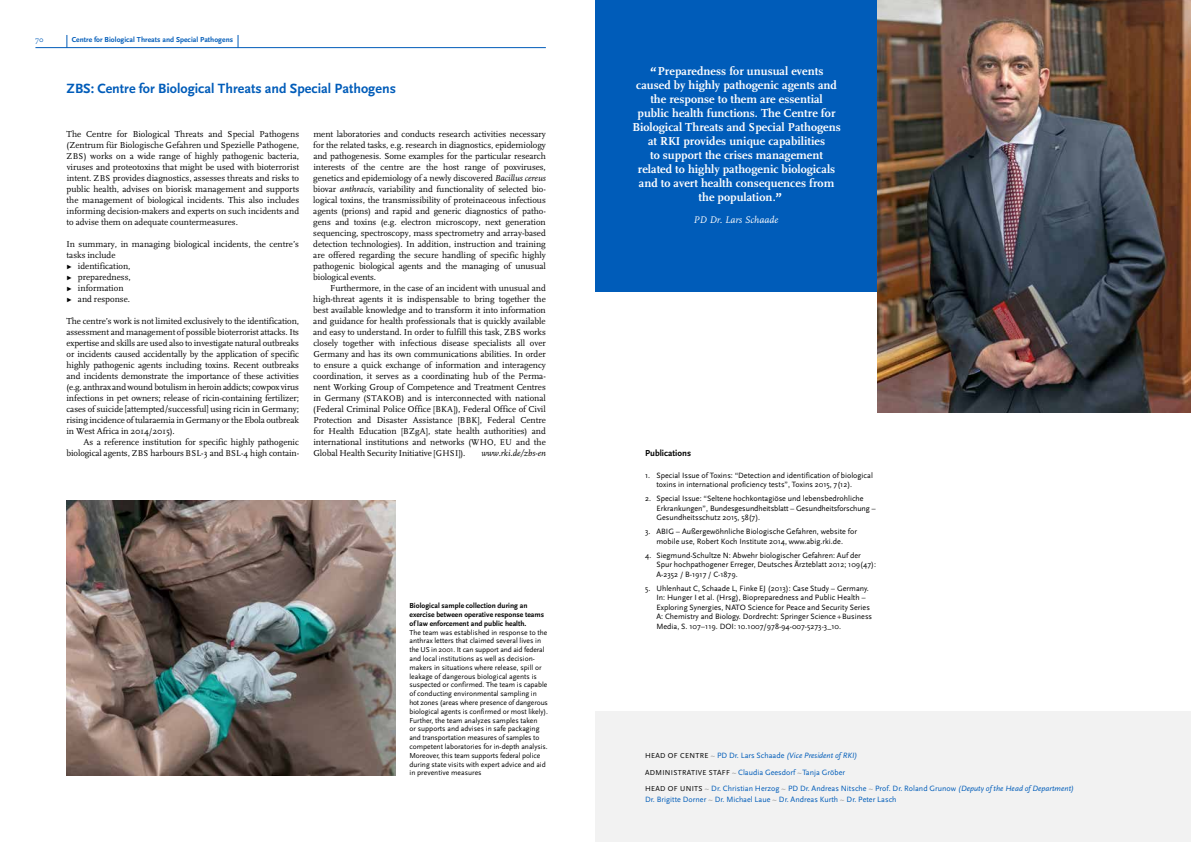
<style>
.page{position:relative;width:1191px;height:842px;background:#fff}
.page>*{position:absolute;margin:0;border:0;box-sizing:border-box;transform-origin:0 0}
.t1{font:700 14px "Scala Sans";color:#005cb9}
.t2{font:700 12px "FF Scala OSX";color:#fff}
.t3{font:italic 10px "FF Scala OSX";color:#fff}
.t4{font:9px/11px "FF Scala OSX";letter-spacing:-.005em;color:#000;text-align:justify}
.t5{font:italic 9px "FF Scala OSX";letter-spacing:-.01em;color:#000}
.t6{font:700 9px "Scala Sans";color:#000}
.t7{font:8px/9.5px "Scala Sans";color:#000}
.t8{font:8px/16.5px "Scala Sans";color:#005cb9}
.t9{font:7.5px/8.8px "Scala Sans";color:#000}
.t10{font:700 7.5px "Scala Sans";letter-spacing:.005em;color:#005cb9}
.t11{font:7.5px "FF Scala OSX";color:#005cb9}
.s1{font-size:8.8px}
.s2{font-style:italic}
.s3{font-weight:700}
.s4{font-size:17.8px}
.s5{font-size:7.5px;color:#000}
.s6{color:#878786}
</style>
<div class="page">
<hr style="left:35px;top:47px;width:511px;height:1px;background:#005cb9">
<div style="left:595px;top:0;width:282px;height:291px;background:#005cb9"></div>
<div style="left:595px;top:711px;width:596px;height:131px;background:#f2f2f2"></div>
<svg style="left:67px;top:35px;width:1px;height:13px"></svg>
<svg style="left:238px;top:35px;width:1px;height:13px"></svg>
<img style="left:67px;top:500px;width:328px;height:275px">
<img style="left:877px;top:0;width:314px;height:412px">
<p class="t11" style="left:35px;top:36px;width:10px">70</p>
<p class="t10" style="left:72px;top:36px;width:163px">Centre for Biological Threats and Special Pathogens</p>
<h1 class="t1" style="left:67px;top:81px;width:331px">ZBS: Centre for Biological Threats and Special Pathogens</h1>
<p class="t4" style="left:67px;top:129px;width:234px">The Centre for Biological Threats and Special Pathogens (Zentrum für Biologische Gefahren und Spezielle Pathogene, <span class="s1">ZBS</span>) works on a wide range of highly pathogenic bacteria, viruses and proteotoxins that might be used with bioterrorist intent. <span class="s1">ZBS</span> provides diagnostics, assesses threats and risks to public health, advises on biorisk management and supports the management of biological incidents. This also includes informing decision-makers and experts on such incidents and to advise them on adequate countermeasures.</p>
<p class="t4" style="left:67px;top:239px;width:234px;text-align:left">In summary, in managing biological incidents, the centre’s tasks include<br>Ω identification,<br>Ω preparedness,<br>Ω information<br>Ω and response.</p>
<p class="t4" style="left:66px;top:316px;width:234px">The centre’s work is not limited exclusively to the identification, assessment and management ofpossible bioterrorist attacks. Its expertise and skills are used also to investigate natural outbreaks or incidents caused accidentally by the application of specific highly pathogenic agents including toxins. Recent outbreaks and incidents demonstrate the importance of these activities</p>
<p class="t4" style="left:66px;top:382px;width:234px">(e.g. anthrax and wound botulism in heroin addicts; cowpox virus infections in pet owners; release of ricin-containing fertilizer; cases of suicide [attempted/successful] using ricin in Germany; rising incidence of tularaemia in Germany or the Ebola outbreak in West Africa in 2014/2015).</p>
<p class="t4" style="left:66px;top:437px;width:234px;text-align:right">As a reference institution for specific highly pathogenic biological agents, <span class="s1">ZBS</span> harbours <span class="s1">BSL</span>-3 and <span class="s1">BSL-4</span> high contain-</p>
<p class="t4" style="left:313px;top:129px;width:234px">ment laboratories and conducts research activities necessary for the related tasks, e.g. research in diagnostics, epidemiology and pathogenesis. Some examples for the particular research interests of the centre are the host range of poxviruses, genetics and epidemiology ofa newly discovered <span class="s2">Bacillus cereus </span>biovar <span class="s2">anthracis</span>, variability and functionality of selected bio&shy;logical toxins, the transmissibility of proteinaceous infectious agents (prions) and rapid and generic diagnostics of patho&shy;gens and toxins (e.g. electron microscopy, next generation sequencing, spectroscopy, mass spectrometry and array-based detection technologies). In addition, instruction and training are offered regarding the secure handling of specific highly pathogenic biological agents and the managing of unusual biological events.</p>
<p class="t4" style="left:313px;top:283px;width:234px;text-indent:17px">Furthermore, in the case of an incident with unusual and high-threat agents it is indispensable to bring together the best available knowledge and to transform it into information and guidance for health professionals that is quickly available and easy to understand. In order to fulfill this task, <span class="s1">ZBS</span> works closely together with infectious disease specialists all over Germany and has its own communications abilities. In order to ensure a quick exchange of information and interagency coordination, it serves as a coordinating hub of the Perma&shy;nent Working Group of Competence and Treatment Centres in Germany (<span class="s1">STAKOB</span>) and is interconnected with national (Federal Criminal Police Office [<span class="s1">BKA</span>]), Federal Office of Civil Protection and Disaster Assistance [<span class="s1">BBK</span>], Federal Centre for Health Education [<span class="s1">BZgA</span>], state health authorities) and international institutions and networks (<span class="s1">WHO</span>, <span class="s1">EU</span> and the Global Health Security Initiative [<span class="s1">GHSI</span>]).</p>
<p class="t5" style="left:481px;top:449px;width:66px">www.rki.de/zbs-en</p>
<p class="t9" style="left:409px;top:601px;width:140px"><span class="s3">Biological sample collection during an exercise between operative response teams of law enforcement and public health.<br></span>the team was established in response to the anthrax letters that claimed several lives in the us in 2001. It can support and aid federal and local institutions as well as decision&shy;makers in situations where release, spill or leakage of dangerous biological agents is suspected or confirmed. the team is capable of conducting environmental sampling in hot zones (areas where presence of dangerous biological agents is confirmed or most likely). further, the team analyzes samples taken<br>or supports and advises in safe packaging and transportation measures of samples to competent laboratories for in-depth analysis.<br>Moreover, this team supports federal police during state visits with expert advice and aid in preventive measures</p>
<p class="t2" style="left:649px;top:64px;width:175px"><span class="s4">“</span>Preparedness for unusual events</p>
<p class="t2" style="left:636px;top:78px;width:202px">caused by highly pathogenic agents and</p>
<p class="t2" style="left:650px;top:92px;width:174px">the response to them are essential</p>
<p class="t2" style="left:637px;top:106px;width:199px">public health functions. The Centre for</p>
<p class="t2" style="left:632px;top:120px;width:210px">Biological Threats and Special Pathogens</p>
<p class="t2" style="left:648px;top:134px;width:178px">at RKI provides unique capabilities</p>
<p class="t2" style="left:650px;top:148px;width:174px">to support the crises management</p>
<p class="t2" style="left:638px;top:162px;width:199px">related to highly pathogenic biologicals</p>
<p class="t2" style="left:639px;top:176px;width:197px">and to avert health consequences from</p>
<p class="t2" style="left:698px;top:190px;width:85px">the population.<span class="s4">”</span></p>
<p class="t3" style="left:693px;top:215px;width:86px">PD Dr. Lars Schaade</p>
<h2 class="t6" style="left:645px;top:449px;width:47px">Publications</h2>
<p class="t7" style="left:656px;top:471px;width:218px;text-indent:-11px">1. special Issue of toxins: “Detection and identification of biological toxins in international proficiency tests”, toxins 2015, 7(12).</p>
<p class="t7" style="left:656px;top:494px;width:221px;text-indent:-11px">2. special Issue: “seltene hochkontagiöse und lebensbedrohliche erkrankungen”, bundesgesundheitsblatt – Gesundheitsforschung –<br>Gesundheitsschutz 2015, 58(7).</p>
<p class="t7" style="left:645px;top:527px;width:213px;text-align:center">3. abIG – außergewöhnliche biologische Gefahren, website for mobile use, robert Koch Institute 2014, www.abig.rki.de.</p>
<p class="t7" style="left:656px;top:551px;width:221px;text-indent:-11px">4. siegmund-schultze n: abwehr biologischer Gefahren: auf der spur hochpathogener erreger, Deutsches Ärzteblatt 2012; 109(47): a-2352 / b-1917 / c-1879.</p>
<p class="t7" style="left:656px;top:584px;width:217px;text-indent:-11px">5. uhlenhaut c, schaade L, finke eJ (2013): case study – Germany.<br>In: hunger I et al. (hrsg), biopreparedness and Public health – exploring synergies, nato science for Peace and security series a: chemistry and biology. Dordrecht: springer science +business Media, s. 107–119. DoI: 10.1007/978-94-007-5273-3_10.</p>
<p class="t8" style="left:645px;top:748px;width:430px"><span class="s5">hea D of cent re</span> <span class="s6">~</span> PD Dr. Lars schaade <span class="s2">(Vice President of RKI)<br></span><span class="s5">aDMInIstratIVe staff</span> <span class="s6">~</span> claudia Geesdorf <span class="s6">~</span>tanja Gröber<br><span class="s5">hea D of unIts</span> <span class="s6">~</span> Dr. christian herzog <span class="s6">~</span> PD Dr. andreas nitsche <span class="s6">~</span> Prof. Dr. roland Grunow <span class="s2">(Deputy of the Head of Department)</span></p>
<p class="t8" style="left:645px;top:792px;width:253px">Dr. brigitte Dorner <span class="s6">~</span> Dr. Michael Laue <span class="s6">~</span> Dr. andreas Kurth <span class="s6">~</span> Dr. Peter Lasch</p>
</div>
